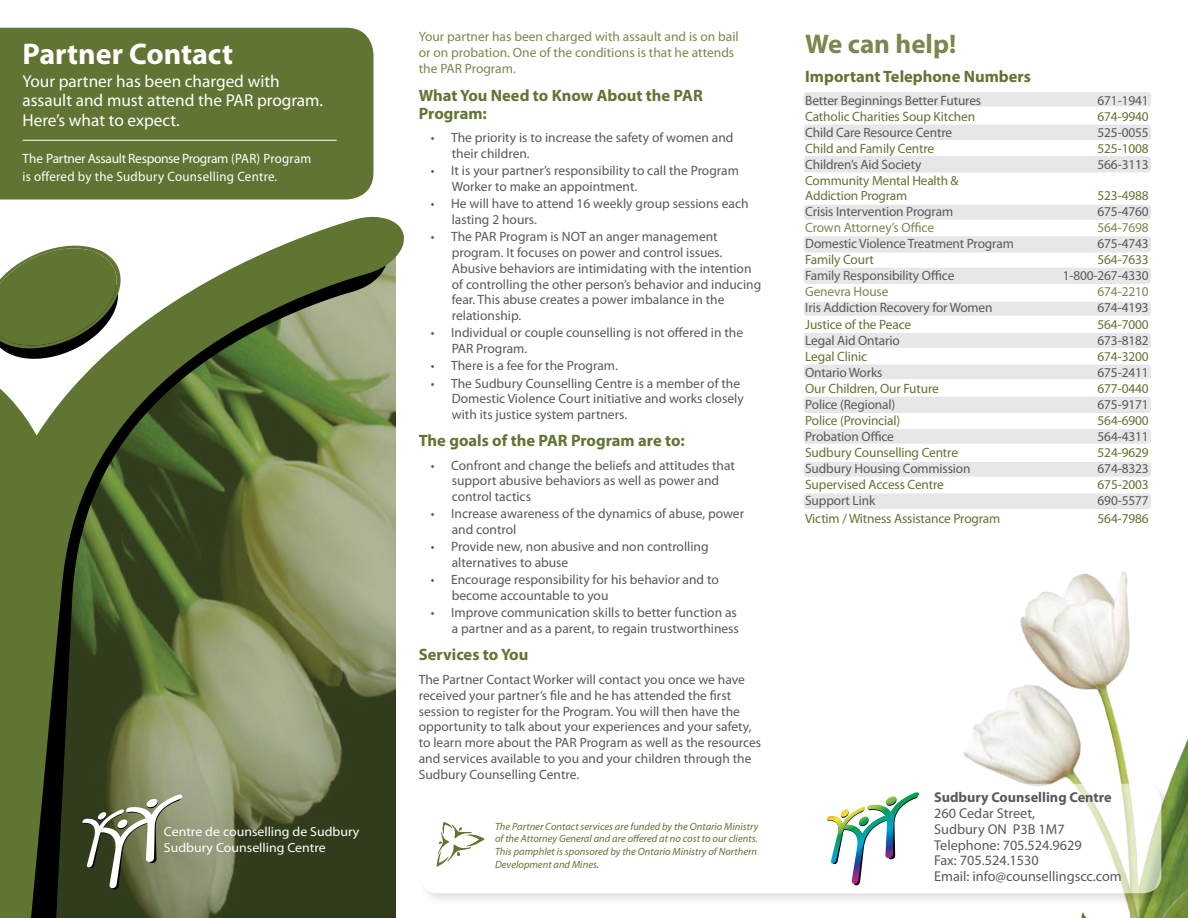
<style>
.page{position:relative;width:1188px;height:918px;background:#fff}
.page>*{position:absolute;margin:0;border:0;box-sizing:border-box;transform-origin:0 0}
.t1{font:700 30px "Myriad Pro";color:#fff}
.t2{font:700 27px "Myriad Pro";color:#7b874e}
.t3{font:17.25px/19.5px "Myriad Pro";color:#fff}
.t4{font:700 16.5px/18.3px "Myriad Pro";color:#617433}
.t5{font:14.25px/15.8px "Myriad Pro";color:#58595b}
.t6{font:700 14.25px "Myriad Pro";color:#58595b}
.t7{font:13.5px/15.8px "Myriad Pro";color:#58595b}
.t8{font:13.5px "Myriad Pro";letter-spacing:-.01em;color:#617433}
.t9{font:13.5px/16.2px "Myriad Pro";color:#7b874e}
.t10{font:13.5px/18px "Myriad Pro";letter-spacing:.01em;color:#fff;scale:.96 1}
.t11{font:13.2px/15.8px "Myriad";color:#fff;scale:1.06 1}
.t12{font:13.2px/15px "Myriad Pro";letter-spacing:-.015em;color:#617433}
.t13{font:italic 10.5px/12.6px "Myriad Pro";color:#617433;text-align:justify}
</style>
<div class="page">
<img style="left:963px;top:572px;width:225px;height:346px">
<div style="left:0;top:28px;width:374px;height:171px;background:#617433"></div>
<div style="left:804px;top:92px;width:347px;height:15px;background:#e6e7e8;border-radius:3px"></div>
<div style="left:804px;top:236px;width:347px;height:16px;background:#e6e7e8;border-radius:3px"></div>
<div style="left:804px;top:364px;width:347px;height:15px;background:#e6e7e8;border-radius:3px"></div>
<div style="left:804px;top:156px;width:347px;height:17px;background:#e6e7e8;border-radius:3px"></div>
<div style="left:804px;top:302px;width:347px;height:14px;background:#e6e7e8;border-radius:3px"></div>
<div style="left:804px;top:429px;width:347px;height:15px;background:#e6e7e8;border-radius:3px"></div>
<div style="left:804px;top:205px;width:347px;height:15px;background:#e6e7e8;border-radius:3px"></div>
<div style="left:804px;top:124px;width:347px;height:16px;background:#e6e7e8;border-radius:3px"></div>
<div style="left:804px;top:268px;width:347px;height:16px;background:#e6e7e8;border-radius:3px"></div>
<div style="left:804px;top:397px;width:347px;height:16px;background:#e6e7e8;border-radius:3px"></div>
<div style="left:804px;top:494px;width:347px;height:15px;background:#e6e7e8;border-radius:3px"></div>
<div style="left:804px;top:462px;width:347px;height:15px;background:#e6e7e8;border-radius:3px"></div>
<div style="left:804px;top:333px;width:347px;height:15px;background:#e6e7e8;border-radius:3px"></div>
<div style="left:417px;top:781px;width:759px;height:126px;background:#000;opacity:.2"></div>
<div style="left:420px;top:784px;width:741px;height:109px;background:#fff;border-radius:18px"></div>
<svg style="left:437px;top:822px;width:48px;height:45px"></svg>
<svg style="left:827px;top:792px;width:91px;height:93px"></svg>
<svg style="left:0;top:217px;width:404px;height:701px;background:#707c54"></svg>
<svg style="left:0;top:245px;width:121px;height:114px"></svg>
<hr style="left:22px;top:140px;width:315px;height:1px;background:#fff">
<svg style="left:0;top:483px;width:3px;height:435px"></svg>
<h1 class="t1" style="left:22px;top:34px;width:212px">Partner Contact</h1>
<p class="t3" style="left:22px;top:71px;width:302px">Your partner has been charged with assault and must attend the PAR program.<br>Here’s what to expect.</p>
<p class="t10" style="left:22px;top:149px;width:302px">The Partner Assault Response Program (PAR) Program is offered by the Sudbury Counselling Centre.</p>
<p class="t11" style="left:164px;top:825px;width:186px">Centre de counselling de Sudbury<br>Sudbury Counselling Centre</p>
<p class="t9" style="left:419px;top:28px;width:321px">Your partner has been charged with assault and is on bail or on probation. One of the conditions is that he attends the PAR Program.</p>
<p class="t4" style="left:419px;top:85px;width:286px">What You Need to Know About the PAR<br>Program:</p>
<p class="t7" style="left:452px;top:130px;width:283px;text-indent:-21px">• The priority is to increase the safety of women and their children.</p>
<p class="t7" style="left:452px;top:163px;width:289px;text-indent:-21px">• It is your partner’s responsibility to call the Program<br>Worker to make an appointment.</p>
<p class="t7" style="left:452px;top:196px;width:298px;text-indent:-21px">• He will have to attend 16 weekly group sessions each lasting 2 hours.</p>
<p class="t7" style="left:452px;top:229px;width:311px;text-indent:-21px">• The PAR Program is NOT an anger management program. It focuses on power and control issues.<br>Abusive behaviors are intimidating with the intention of controlling the other person’s behavior and inducing fear. This abuse creates a power imbalance in the relationship.</p>
<p class="t7" style="left:452px;top:325px;width:293px;text-indent:-21px">• Individual or couple counselling is not offered in the<br>PAR Program.</p>
<p class="t7" style="left:431px;top:358px;width:189px">• There is a fee for the Program.</p>
<p class="t7" style="left:452px;top:375px;width:293px;text-indent:-21px">• The Sudbury Counselling Centre is a member of the<br>Domestic Violence Court initiative and works closely with its justice system partners.</p>
<p class="t4" style="left:419px;top:431px;width:268px">The goals of the PAR Program are to:</p>
<p class="t7" style="left:452px;top:457px;width:285px;text-indent:-21px">• Confront and change the beliefs and attitudes that support abusive behaviors as well as power and control tactics</p>
<p class="t7" style="left:452px;top:506px;width:294px;text-indent:-21px">• Increase awareness of the dynamics of abuse, power and control</p>
<p class="t7" style="left:452px;top:539px;width:258px;text-indent:-21px">• Provide new, non abusive and non controlling alternatives to abuse</p>
<p class="t7" style="left:452px;top:572px;width:269px;text-indent:-21px">• Encourage responsibility for his behavior and to become accountable to you</p>
<p class="t7" style="left:431px;top:605px;width:310px;text-align:right">• Improve communication skills to better function as a partner and as a parent, to regain trustworthiness</p>
<p class="t4" style="left:419px;top:645px;width:111px">Services to You</p>
<p class="t7" style="left:419px;top:671px;width:344px">The Partner Contact Worker will contact you once we have received your partner’s file and he has attended the first session to register for the Program. You will then have the opportunity to talk about your experiences and your safety, to learn more about the PAR Program as well as the resources and services available to you and your children through the Sudbury Counselling Centre.</p>
<p class="t13" style="left:495px;top:820px;width:265px">The Partner Contact services are funded by the Ontario Ministry of the Attorney General and are offered at no cost to our clients.<br>This pamphlet is sponsored by the Ontario Ministry of Northern Development and Mines.</p>
<h2 class="t2" style="left:805px;top:26px;width:153px">We can help!</h2>
<p class="t4" style="left:805px;top:67px;width:227px">Important Telephone Numbers</p>
<p class="t7" style="left:805px;top:92px;width:178px">Better Beginnings Better Futures</p>
<p class="t7" style="left:1098px;top:92px;width:53px">671-1941</p>
<p class="t8" style="left:805px;top:108px;width:172px">Catholic Charities Soup Kitchen</p>
<p class="t8" style="left:1098px;top:108px;width:53px">674-9940</p>
<p class="t7" style="left:805px;top:124px;width:148px">Child Care Resource Centre</p>
<p class="t7" style="left:1098px;top:124px;width:53px">525-0055</p>
<p class="t8" style="left:805px;top:140px;width:131px">Child and Family Centre</p>
<p class="t8" style="left:1098px;top:140px;width:53px">525-1008</p>
<p class="t7" style="left:805px;top:156px;width:118px">Children’s Aid Society</p>
<p class="t7" style="left:1098px;top:156px;width:53px">566-3113</p>
<p class="t12" style="left:805px;top:173px;width:155px">Community Mental Health &amp;<br>Addiction Program</p>
<p class="t8" style="left:1098px;top:187px;width:53px">523-4988</p>
<p class="t7" style="left:805px;top:203px;width:150px">Crisis Intervention Program</p>
<p class="t7" style="left:1098px;top:203px;width:53px">675-4760</p>
<p class="t9" style="left:805px;top:219px;width:130px">Crown Attorney’s Office</p>
<p class="t9" style="left:1098px;top:219px;width:53px">564-7698</p>
<p class="t7" style="left:805px;top:236px;width:210px">Domestic Violence Treatment Program</p>
<p class="t7" style="left:1098px;top:236px;width:53px">675-4743</p>
<p class="t8" style="left:805px;top:251px;width:70px">Family Court</p>
<p class="t8" style="left:1098px;top:251px;width:53px">564-7633</p>
<p class="t7" style="left:805px;top:268px;width:151px">Family Responsibility Office</p>
<p class="t7" style="left:1063px;top:268px;width:87px">1-800-267-4330</p>
<p class="t9" style="left:805px;top:284px;width:85px">Genevra House</p>
<p class="t9" style="left:1098px;top:284px;width:53px">674-2210</p>
<p class="t7" style="left:805px;top:300px;width:189px">Iris Addiction Recovery for Women</p>
<p class="t7" style="left:1098px;top:300px;width:53px">674-4193</p>
<p class="t8" style="left:805px;top:316px;width:108px">Justice of the Peace</p>
<p class="t8" style="left:1098px;top:316px;width:53px">564-7000</p>
<p class="t7" style="left:805px;top:332px;width:96px">Legal Aid Ontario</p>
<p class="t7" style="left:1098px;top:332px;width:53px">673-8182</p>
<p class="t8" style="left:805px;top:348px;width:63px">Legal Clinic</p>
<p class="t8" style="left:1098px;top:348px;width:53px">674-3200</p>
<p class="t7" style="left:805px;top:364px;width:79px">Ontario Works</p>
<p class="t7" style="left:1098px;top:364px;width:53px">675-2411</p>
<p class="t8" style="left:805px;top:380px;width:135px">Our Children, Our Future</p>
<p class="t8" style="left:1098px;top:380px;width:53px">677-0440</p>
<p class="t7" style="left:805px;top:396px;width:92px">Police (Regional)</p>
<p class="t7" style="left:1098px;top:396px;width:53px">675-9171</p>
<p class="t8" style="left:805px;top:412px;width:97px">Police (Provincial)</p>
<p class="t8" style="left:1098px;top:412px;width:53px">564-6900</p>
<p class="t7" style="left:805px;top:428px;width:90px">Probation Office</p>
<p class="t7" style="left:1098px;top:428px;width:53px">564-4311</p>
<p class="t8" style="left:805px;top:444px;width:154px">Sudbury Counselling Centre</p>
<p class="t8" style="left:1098px;top:444px;width:53px">524-9629</p>
<p class="t7" style="left:805px;top:461px;width:167px">Sudbury Housing Commission</p>
<p class="t7" style="left:1098px;top:461px;width:53px">674-8323</p>
<p class="t8" style="left:805px;top:476px;width:140px">Supervised Access Centre</p>
<p class="t8" style="left:1098px;top:476px;width:53px">675-2003</p>
<p class="t7" style="left:805px;top:493px;width:72px">Support Link</p>
<p class="t7" style="left:1098px;top:493px;width:53px">690-5577</p>
<p class="t8" style="left:805px;top:510px;width:197px">Victim / Witness Assistance Program</p>
<p class="t8" style="left:1098px;top:510px;width:53px">564-7986</p>
<p class="t6" style="left:934px;top:788px;width:179px">Sudbury Counselling Centre</p>
<p class="t5" style="left:934px;top:805px;width:189px">260 Cedar Street,<br>Sudbury ON P3B 1M7<br>Telephone: 705.524.9629<br>Fax: 705.524.1530<br>Email: info@counsellingscc.com</p>
</div>
